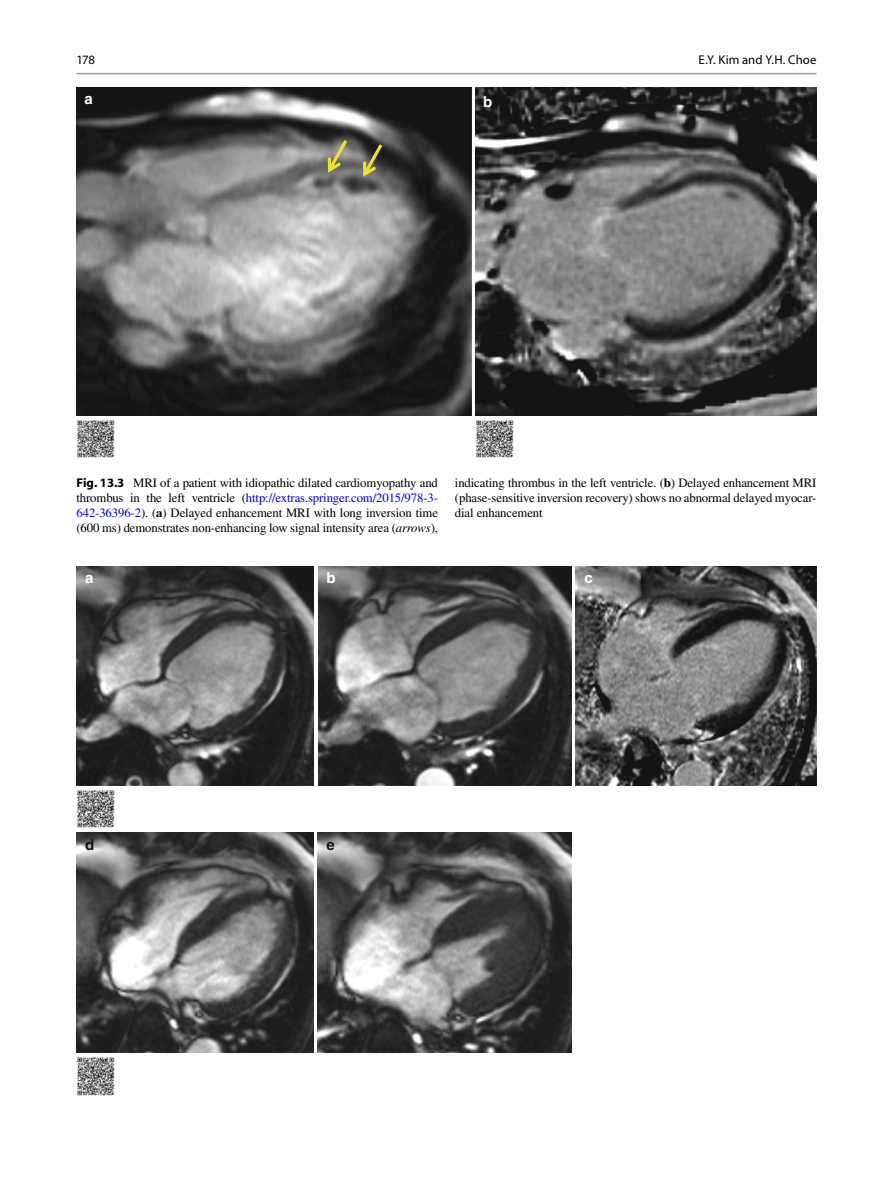
<style>
.page{position:relative;width:893px;height:1187px;background:#fff}
.page>*{position:absolute;margin:0;border:0;box-sizing:border-box;transform-origin:0 0}
.t1{font:700 15px "Sfcgry Helvetica";color:#fff}
.t2{font:700 15px "Sfcgry Helvetica";color:#131413}
.t3{font:12.75px/15px "Ggylfs Times";letter-spacing:-.01em;color:#000;text-align:justify}
.t4{font:12.75px "Jrtkyw Myriad";letter-spacing:.005em;color:#000}
.s1{font-family:"Tfjqrn Myriad";font-weight:700}
.s2{color:#0000fa}
.s3{font-family:"Dhkqhb Times";font-weight:700}
.s4{font-family:"Trqnrf Times";font-style:italic}
</style>
<div class="page">
<img style="left:77px;top:88px;width:394px;height:327px">
<svg style="left:328px;top:140px;width:19px;height:33px"></svg>
<svg style="left:363px;top:144px;width:19px;height:33px"></svg>
<img style="left:476px;top:88px;width:340px;height:327px">
<img style="left:77px;top:420px;width:38px;height:37px">
<img style="left:476px;top:420px;width:38px;height:37px">
<img style="left:77px;top:1057px;width:38px;height:37px">
<img style="left:77px;top:566px;width:237px;height:219px">
<img style="left:318px;top:566px;width:254px;height:219px">
<img style="left:576px;top:566px;width:240px;height:219px">
<img style="left:77px;top:832px;width:237px;height:220px">
<img style="left:318px;top:832px;width:254px;height:220px">
<img style="left:77px;top:790px;width:38px;height:37px">
<hr style="left:77px;top:73px;width:739px;height:1px;background:#9c9c9c">
<p class="t4" style="left:77px;top:55px;width:20px">178</p>
<p class="t1" style="left:85px;top:90px;width:10px">a</p>
<p class="t1" style="left:483px;top:93px;width:11px">b</p>
<p class="t4" style="left:698px;top:55px;width:119px">E.Y. Kim and Y.H. Choe</p>
<p class="t3" style="left:77px;top:476px;width:363px"><span class="s1">Fig. 13.3</span> MRI of a patient with idiopathic dilated cardiomyopathy and thrombus in the left ventricle (<span class="s2">http://extras.springer.com/2015/978-3- 642-36396-2</span>). ( <span class="s3">a</span> ) Delayed enhancement MRI with long inversion time (600 ms) demonstrates non-enhancing low signal intensity area ( <span class="s4">arrows</span> ),</p>
<p class="t3" style="left:455px;top:476px;width:363px">indicating thrombus in the left ventricle. ( <span class="s3">b</span> ) Delayed enhancement MRI (phase-sensitive inversion recovery) shows no abnormal delayed myocar&shy;dial enhancement</p>
<p class="t1" style="left:85px;top:569px;width:10px">a</p>
<p class="t1" style="left:326px;top:569px;width:11px">b</p>
<p class="t2" style="left:85px;top:836px;width:11px">d</p>
<p class="t2" style="left:326px;top:836px;width:10px">e</p>
<p class="t1" style="left:584px;top:569px;width:10px">c</p>
</div>
